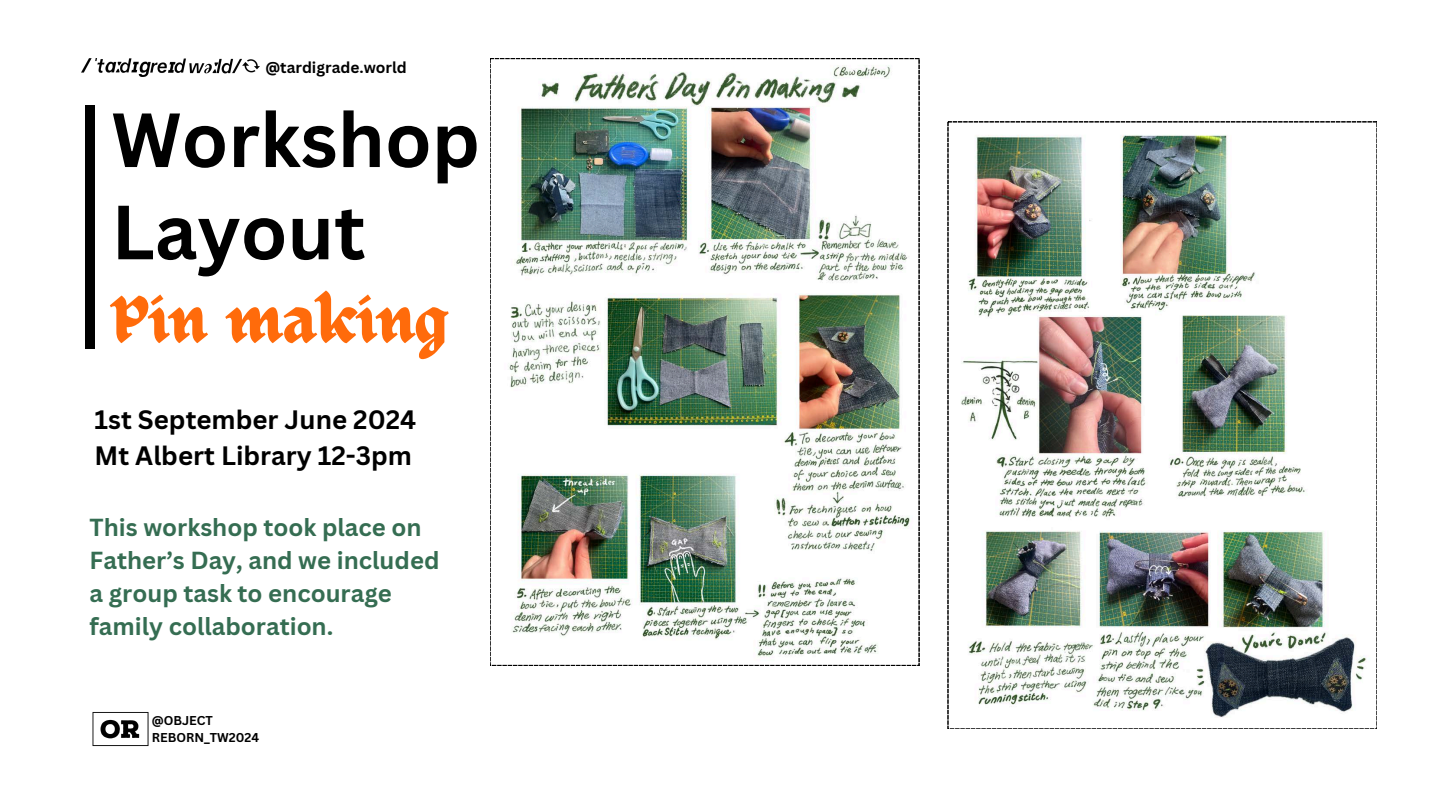
<style>
.page{position:relative;width:1440px;height:810px;background:#fff}
.page>*{position:absolute;margin:0;border:0;box-sizing:border-box;transform-origin:0 0}
.t1{font:700 75px/92.2px "Canva Sans";color:#000}
.t2{font:65px "ED Celandine";color:#ff6b0b}
.t3{font:700 25.9px/36px "Canva Sans";color:#000}
.t4{font:700 24px/33px "Canva Sans";color:#356d52}
.t5{font:700 15.5px "Canva Sans";color:#000}
.t6{font:700 12.5px/17px "Canva Sans";color:#000}
</style>
<div class="page">
<div style="left:85px;top:106px;width:10px;height:243px;background:#000"></div>
<img style="left:81px;top:59px;width:179px;height:18px">
<img style="left:948px;top:122px;width:429px;height:607px">
<img style="left:490px;top:58px;width:429px;height:608px">
<img style="left:92px;top:712px;width:57px;height:35px">
<h3 class="t5" style="left:265px;top:56px;width:143px">@tardigrade.world</h3>
<h1 class="t1" style="left:111px;top:92px;width:370px">Workshop<br>Layout</h1>
<h2 class="t2" style="left:111px;top:284px;width:339px">Pin making</h2>
<h3 class="t3" style="left:95px;top:401px;width:323px">1st September June 2024<br>Mt Albert Library 12-3pm</h3>
<p class="t4" style="left:90px;top:510px;width:351px">This workshop took place on<br>Father’s Day, and we included a group task to encourage family collaboration.</p>
<h4 class="t6" style="left:152px;top:712px;width:109px">@OBJECT<br>REBORN_TW2024</h4>
</div>
